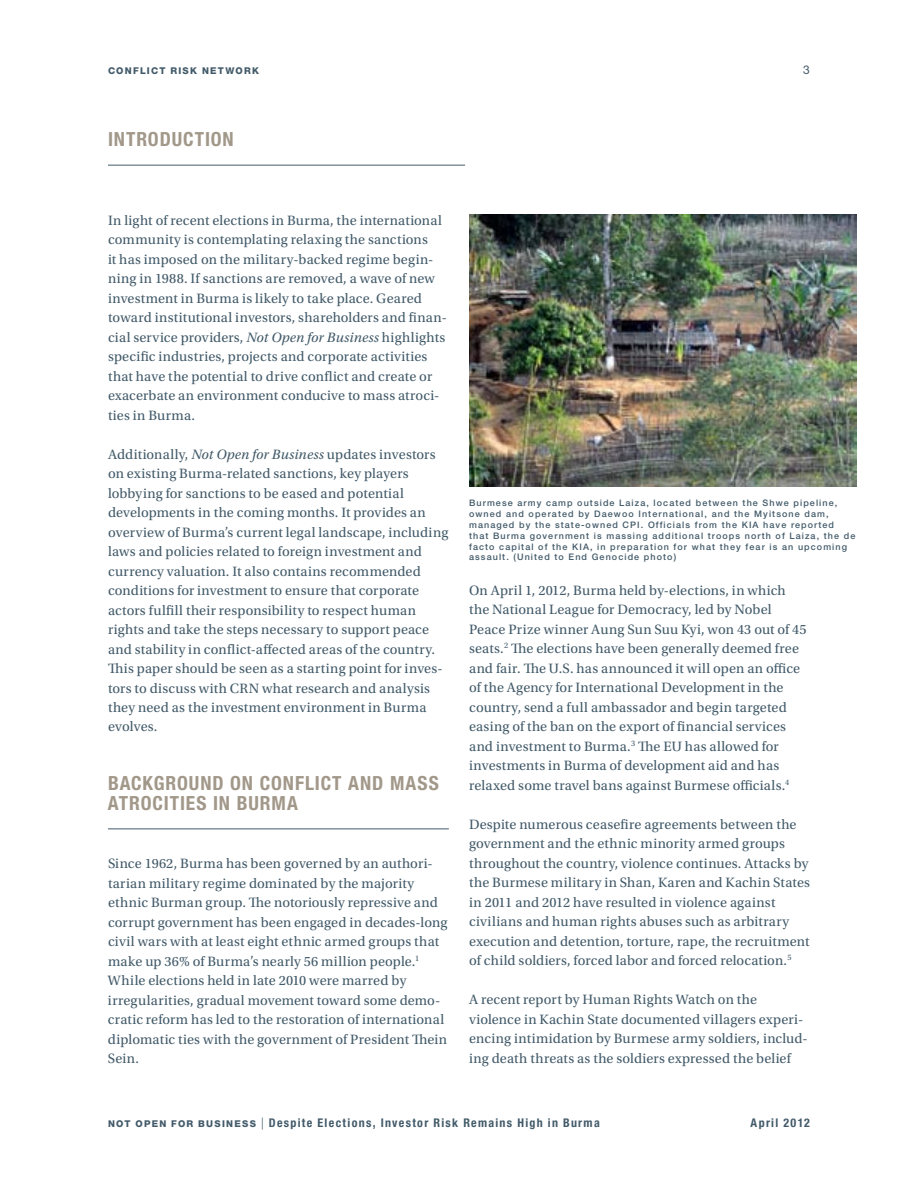
<style>
.page{position:relative;width:918px;height:1188px;background:#fff}
.page>*{position:absolute;margin:0;border:0;box-sizing:border-box;transform-origin:0 0}
.t1{font:700 condensed 19.5px/19.5px "Helvetica Neue LT Std";letter-spacing:.045em;color:#a2988a}
.t2{font:14.25px/19.5px "Utopia Std";letter-spacing:.01em;color:#425a69}
.t3{font:700 condensed 12px "Helvetica Neue LT Std";letter-spacing:.11em;color:#425a69}
.t4{font:12px "Helvetica Neue LT Std";color:#425a69}
.t5{font:800 9.3px "Helvetica Neue LT Std";letter-spacing:.135em;color:#425a69}
.t6{font:500 9px/10.8px "Helvetica Neue LT Std";letter-spacing:.12em;color:#425a69}
.s1{font-style:italic}
.s2{font-weight:800;font-stretch:normal;font-size:9.3px}
.s3{font-weight:300;font-stretch:normal}
</style>
<div class="page">
<hr style="left:108px;top:828px;width:341px;height:1px;background:#425a69">
<hr style="left:108px;top:165px;width:357px;height:1px;background:#425a69">
<img style="left:469px;top:214px;width:387px;height:273px">
<p class="t5" style="left:108px;top:65px;width:153px">CONFLICT RISK NETWORK</p>
<p class="t4" style="left:803px;top:62px;width:8px">3</p>
<h1 class="t1" style="left:108px;top:129px;width:125px">INTRODUCTION</h1>
<p class="t2" style="left:108px;top:211px;width:340px">In light of recent elections in Burma, the international community is contemplating relaxing the sanctions<br>it has imposed on the military-backed regime begin&shy;ning in 1988. If sanctions are removed, a wave of new investment in Burma is likely to take place. Geared toward institutional investors, shareholders and finan&shy;cial service providers, <span class="s1">Not Open for Business</span> highlights specific industries, projects and corporate activities that have the potential to drive conflict and create or exacerbate an environment conducive to mass atroci&shy;ties in Burma.</p>
<p class="t2" style="left:108px;top:444px;width:342px">Additionally, <span class="s1">Not Open for Business</span> updates investors on existing Burma-related sanctions, key players lobbying for sanctions to be eased and potential developments in the coming months. It provides an overview of Burma’s current legal landscape, including laws and policies related to foreign investment and currency valuation. It also contains recommended conditions for investment to ensure that corporate actors fulfill their responsibility to respect human rights and take the steps necessary to support peace and stability in conflict-affected areas of the country.<br>This paper should be seen as a starting point for inves&shy;tors to discuss with CRN what research and analysis they need as the investment environment in Burma evolves.</p>
<h1 class="t1" style="left:108px;top:773px;width:332px">BACKGROUND ON CONFLICT AND MASS<br>ATROCITIES IN BURMA</h1>
<p class="t2" style="left:108px;top:854px;width:341px">Since 1962, Burma has been governed by an authori&shy;tarian military regime dominated by the majority ethnic Burman group. The notoriously repressive and corrupt government has been engaged in decades-long civil wars with at least eight ethnic armed groups that make up 36% of Burma’s nearly 56 million people.<sup>1<br></sup>While elections held in late 2010 were marred by irregularities, gradual movement toward some demo&shy;cratic reform has led to the restoration of international diplomatic ties with the government of President Thein Sein.</p>
<p class="t6" style="left:469px;top:498px;width:388px">Burmese army camp outside Laiza, located between the Shwe pipeline, owned and operated by Daewoo International, and the Myitsone dam, managed by the state-owned CPI. Officials from the KIA have reported that Burma government is massing additional troops north of Laiza, the de facto capital of the KIA, in preparation for what they fear is an upcoming assault. (United to End Genocide photo)</p>
<p class="t2" style="left:469px;top:581px;width:339px">On April 1, 2012, Burma held by-elections, in which the National League for Democracy, led by Nobel Peace Prize winner Aung Sun Suu Kyi, won 43 out of 45 seats.<sup>2</sup> The elections have been generally deemed free and fair. The U.S. has announced it will open an office of the Agency for International Development in the country, send a full ambassador and begin targeted easing of the ban on the export of financial services and investment to Burma.<sup>3</sup> The EU has allowed for investments in Burma of development aid and has relaxed some travel bans against Burmese officials.<sup>4</sup></p>
<p class="t2" style="left:469px;top:815px;width:342px">Despite numerous ceasefire agreements between the government and the ethnic minority armed groups throughout the country, violence continues. Attacks by the Burmese military in Shan, Karen and Kachin States in 2011 and 2012 have resulted in violence against civilians and human rights abuses such as arbitrary execution and detention, torture, rape, the recruitment of child soldiers, forced labor and forced relocation.<sup>5</sup></p>
<p class="t2" style="left:469px;top:990px;width:340px">A recent report by Human Rights Watch on the violence in Kachin State documented villagers experi&shy;encing intimidation by Burmese army soldiers, includ&shy;ing death threats as the soldiers expressed the belief</p>
<p class="t3" style="left:108px;top:1115px;width:493px"><span class="s2">NOT OPEN FOR BUSINESS</span> <span class="s3">|</span> DESPITE ELECTIONS, INVESTOR RISK REMAINS HIGH IN BURMA</p>
<p class="t3" style="left:751px;top:1115px;width:61px">APRIL 2012</p>
</div>
